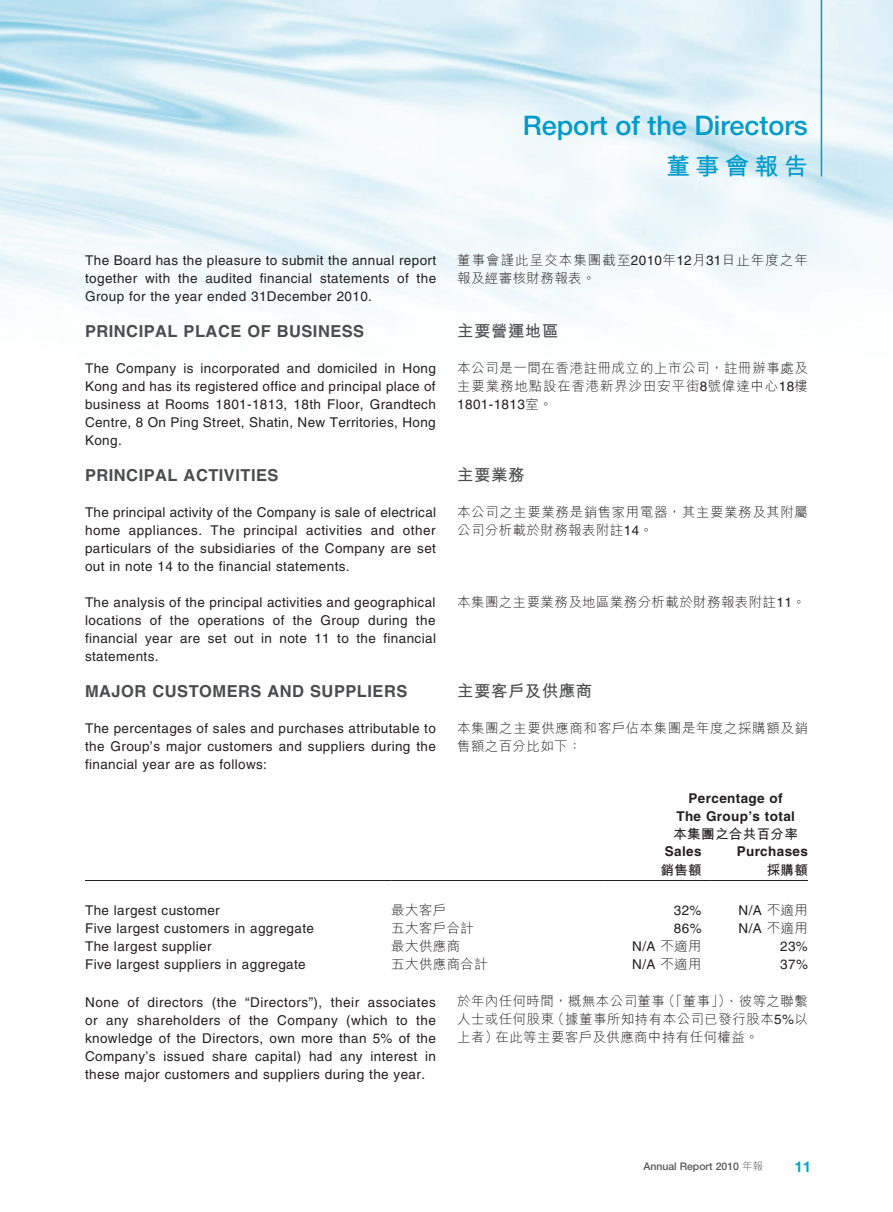
<style>
.page{position:relative;width:893px;height:1212px;background:#fff}
.page>*{position:absolute;margin:0;border:0;box-sizing:border-box;transform-origin:0 0}
.t1{font:500 27px "Helvetica Neue LT Std";color:#009bc8}
.t2{font:700 24px "M Hei HK";letter-spacing:.23em;color:#009bc8}
.t3{font:700 16.5px "Helvetica LT Std";letter-spacing:.03em;color:#4b4c4d}
.t4{font:700 16.5px "M Hei HK";letter-spacing:.03em;color:#4b4c4d}
.t5{font:700 15px "Helvetica Neue LT Std";color:#00a8d1}
.t6{font:13.5px/18px "Helvetica LT Std";letter-spacing:.03em;color:#231f20;text-align:justify}
.t7{font:300 13.5px/18px "M Hei HK";letter-spacing:.035em;color:#231f20}
.t8{font:700 13.5px/18px "Helvetica LT Std";letter-spacing:.03em;color:#231f20;text-align:center}
.t9{font:300 13.5px/18px "M Hei HK";letter-spacing:.075em;color:#231f20}
.t10{font:700 13.5px "M Hei HK";letter-spacing:.03em;color:#231f20}
.t11{font:500 10.5px "Helvetica Neue LT Std";color:#57585a}
.s1{font-family:"Helvetica LT Std";font-weight:400}
.s2{font-family:"M Hei HK";font-weight:300}
</style>
<div class="page">
<img style="left:0;top:0;width:893px;height:316px">
<hr style="left:821px;top:0;width:1px;height:176px;background:#009bc8">
<hr style="left:85px;top:880px;width:306px;height:1px;background:#231f20">
<hr style="left:391px;top:880px;width:213px;height:1px;background:#231f20">
<hr style="left:604px;top:880px;width:106px;height:1px;background:#231f20">
<hr style="left:710px;top:880px;width:98px;height:1px;background:#231f20">
<h1 class="t1" style="left:523px;top:109px;width:287px">Report of the Directors</h1>
<h2 class="t2" style="left:666px;top:148px;width:143px">董事會報告</h2>
<p class="t6" style="left:85px;top:251px;width:352px">The Board has the pleasure to submit the annual report together with the audited financial statements of the Group for the year ended 31December 2010.</p>
<p class="t3" style="left:85px;top:321px;width:281px">PRINCIPAL PLACE OF BUSINESS</p>
<p class="t6" style="left:85px;top:359px;width:352px">The Company is incorporated and domiciled in Hong Kong and has its registered office and principal place of business at Rooms 1801-1813, 18th Floor, Grandtech Centre, 8 On Ping Street, Shatin, New Territories, Hong Kong.</p>
<p class="t3" style="left:85px;top:465px;width:195px">PRINCIPAL ACTIVITIES</p>
<p class="t6" style="left:85px;top:503px;width:353px">The principal activity of the Company is sale of electrical home appliances. The principal activities and other particulars of the subsidiaries of the Company are set out in note 14 to the financial statements.</p>
<p class="t6" style="left:85px;top:593px;width:352px">The analysis of the principal activities and geographical locations of the operations of the Group during the financial year are set out in note 11 to the financial statements.</p>
<p class="t3" style="left:85px;top:681px;width:324px">MAJOR CUSTOMERS AND SUPPLIERS</p>
<p class="t6" style="left:85px;top:719px;width:352px">The percentages of sales and purchases attributable to the Group’s major customers and suppliers during the financial year are as follows:</p>
<p class="t9" style="left:457px;top:250px;width:352px">董事會謹此呈交本集團截至<span class="s1">2010</span>年<span class="s1">12</span>月<span class="s1">31</span>日止年度之年報及經審核財務報表。</p>
<p class="t4" style="left:457px;top:319px;width:103px">主要營運地區</p>
<p class="t7" style="left:457px;top:358px;width:352px">本公司是一間在香港註冊成立的上市公司，註冊辦事處及主要業務地點設在香港新界沙田安平街<span class="s1">8</span>號偉達中心<span class="s1">18</span>樓</p>
<p class="t6" style="left:457px;top:395px;width:97px">1801-1813<span class="s2">室。</span></p>
<p class="t4" style="left:457px;top:463px;width:69px">主要業務</p>
<p class="t7" style="left:457px;top:502px;width:352px">本公司之主要業務是銷售家用電器，其主要業務及其附屬公司分析載於財務報表附註<span class="s1">14</span>。</p>
<p class="t7" style="left:457px;top:592px;width:350px">本集團之主要業務及地區業務分析載於財務報表附註<span class="s1">11</span>。</p>
<p class="t4" style="left:457px;top:679px;width:137px">主要客戶及供應商</p>
<p class="t7" style="left:457px;top:718px;width:352px">本集團之主要供應商和客戶佔本集團是年度之採購額及銷售額之百分比如下：</p>
<p class="t8" style="left:676px;top:789px;width:120px">Percentage of<br>The Group’s total</p>
<p class="t10" style="left:673px;top:824px;width:126px">本集團之合共百分率</p>
<p class="t8" style="left:665px;top:842px;width:38px">Sales</p>
<p class="t8" style="left:737px;top:842px;width:73px">Purchases</p>
<p class="t10" style="left:660px;top:860px;width:43px">銷售額</p>
<p class="t10" style="left:767px;top:860px;width:43px">採購額</p>
<p class="t6" style="left:85px;top:901px;width:136px">The largest customer</p>
<p class="t7" style="left:391px;top:901px;width:57px">最大客戶</p>
<p class="t6" style="left:674px;top:901px;width:29px">32%</p>
<p class="t6" style="left:738px;top:901px;width:71px">N/A <span class="s2">不適用</span></p>
<p class="t6" style="left:85px;top:919px;width:230px">Five largest customers in aggregate</p>
<p class="t7" style="left:391px;top:919px;width:84px">五大客戶合計</p>
<p class="t6" style="left:674px;top:919px;width:29px">86%</p>
<p class="t6" style="left:739px;top:919px;width:71px">N/A <span class="s2">不適用</span></p>
<p class="t6" style="left:85px;top:937px;width:128px">The largest supplier</p>
<p class="t7" style="left:391px;top:937px;width:71px">最大供應商</p>
<p class="t6" style="left:632px;top:937px;width:71px">N/A <span class="s2">不適用</span></p>
<p class="t6" style="left:780px;top:937px;width:29px">23%</p>
<p class="t6" style="left:85px;top:955px;width:222px">Five largest suppliers in aggregate</p>
<p class="t7" style="left:391px;top:955px;width:98px">五大供應商合計</p>
<p class="t6" style="left:632px;top:955px;width:71px">N/A <span class="s2">不適用</span></p>
<p class="t6" style="left:780px;top:955px;width:29px">37%</p>
<p class="t6" style="left:85px;top:993px;width:352px">None of directors (the “Directors”), their associates or any shareholders of the Company (which to the knowledge of the Directors, own more than 5% of the Company’s issued share capital) had any interest in these major customers and suppliers during the year.</p>
<p class="t7" style="left:457px;top:991px;width:352px;text-align:justify">於年內任何時間，概無本公司董事（「董事」）、彼等之聯繫人士或任何股東（據董事所知持有本公司已發行股本<span class="s1">5%</span>以上者）在此等主要客戶及供應商中持有任何權益。</p>
<p class="t11" style="left:643px;top:1160px;width:121px">Annual Report 2010 <span class="s2">年報</span></p>
<p class="t5" style="left:794px;top:1157px;width:18px">11</p>
</div>
